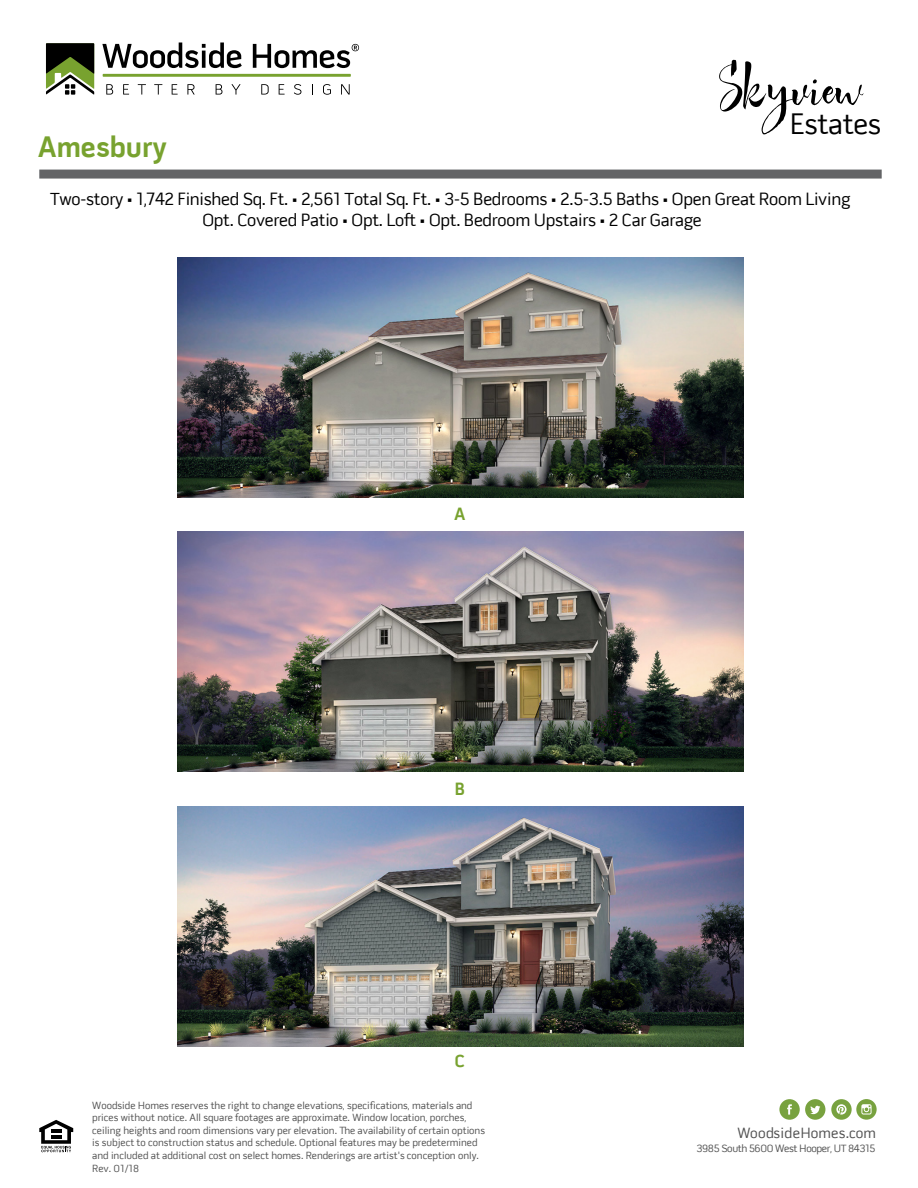
<style>
.page{position:relative;width:918px;height:1188px;background:#fff}
.page>*{position:absolute;margin:0;border:0;box-sizing:border-box;transform-origin:0 0}
.t1{font:75px "Despeinada";color:#000}
.t2{font:700 30px "Pill Gothic 600 mg";color:#78a22f}
.t3{font:30px "Pill Gothic 600 mg";letter-spacing:-.015em;color:#000}
.t4{font:18px/21.6px "Pill Gothic 600 mg";letter-spacing:-.015em;color:#000;text-align:center}
.t5{font:700 18px "Pill Gothic 600 mg";color:#78a22f}
.t6{font:15px "Pill Gothic 600 mg";letter-spacing:.02em;color:#515151}
.t7{font:10.8px "Pill Gothic 600 mg";letter-spacing:-.035em;color:#515151}
.t8{font:10.5px/12.6px "Pill Gothic 600 mg";color:#515151}
</style>
<div class="page">
<svg style="left:39px;top:1120px;width:34px;height:32px"></svg>
<hr style="left:51px;top:1135px;width:10px;height:4px;background:#000">
<div style="left:39px;top:170px;width:843px;height:9px;background:#636466"></div>
<hr style="left:103px;top:74px;width:248px;height:3px;background:#78a22f">
<svg style="left:46px;top:43px;width:48px;height:52px"></svg>
<svg style="left:102px;top:43px;width:140px;height:25px"></svg>
<svg style="left:106px;top:84px;width:7px;height:11px"></svg>
<svg style="left:123px;top:84px;width:6px;height:11px"></svg>
<svg style="left:138px;top:84px;width:8px;height:11px"></svg>
<svg style="left:154px;top:84px;width:8px;height:11px"></svg>
<svg style="left:172px;top:84px;width:6px;height:11px"></svg>
<svg style="left:187px;top:84px;width:8px;height:11px"></svg>
<svg style="left:216px;top:84px;width:6px;height:11px"></svg>
<svg style="left:231px;top:84px;width:10px;height:11px"></svg>
<svg style="left:261px;top:84px;width:8px;height:11px"></svg>
<svg style="left:279px;top:84px;width:6px;height:11px"></svg>
<svg style="left:294px;top:84px;width:7px;height:11px"></svg>
<svg style="left:323px;top:84px;width:8px;height:11px"></svg>
<svg style="left:341px;top:84px;width:9px;height:11px"></svg>
<svg style="left:253px;top:44px;width:106px;height:24px"></svg>
<img style="left:177px;top:258px;width:566px;height:240px">
<img style="left:177px;top:531px;width:566px;height:240px">
<img style="left:177px;top:806px;width:566px;height:240px">
<div style="left:779px;top:1099px;width:21px;height:21px;background:#78a23f;border-radius:50%"></div>
<svg style="left:787px;top:1104px;width:5px;height:11px"></svg>
<div style="left:805px;top:1099px;width:20px;height:21px;background:#78a23f;border-radius:50%"></div>
<svg style="left:810px;top:1106px;width:10px;height:8px"></svg>
<div style="left:831px;top:1099px;width:21px;height:21px;background:#78a23f;border-radius:50%"></div>
<svg style="left:836px;top:1104px;width:11px;height:11px"></svg>
<div style="left:856px;top:1099px;width:21px;height:21px;background:#78a23f;border-radius:50%"></div>
<svg style="left:861px;top:1104px;width:11px;height:11px"></svg>
<h2 class="t2" style="left:38px;top:128px;width:131px">Amesbury</h2>
<h1 class="t1" style="left:719px;top:52px;width:146px">Skyview</h1>
<h2 class="t3" style="left:790px;top:106px;width:93px">Estates</h2>
<h3 class="t4" style="left:50px;top:188px;width:802px">Two-story • 1,742 Finished Sq. Ft. • 2,561 Total Sq. Ft. • 3-5 Bedrooms • 2.5-3.5 Baths • Open Great Room Living<br>Opt. Covered Patio • Opt. Loft • Opt. Bedroom Upstairs • 2 Car Garage</h3>
<h3 class="t5" style="left:454px;top:502px;width:13px">A</h3>
<h3 class="t5" style="left:455px;top:778px;width:12px">B</h3>
<h3 class="t5" style="left:455px;top:1050px;width:12px">C</h3>
<p class="t8" style="left:92px;top:1099px;width:394px">Woodside Homes reserves the right to change elevations, specifications, materials and prices without notice. All square footages are approximate. Window location, porches, ceiling heights and room dimensions vary per elevation. The availability of certain options is subject to construction status and schedule. Optional features may be predetermined and included at additional cost on select homes. Renderings are artist's conception only.<br>Rev. 01/18</p>
<h3 class="t6" style="left:738px;top:1124px;width:140px">WoodsideHomes.com</h3>
<p class="t7" style="left:697px;top:1142px;width:180px">3985 South 5600 West Hooper, UT 84315</p>
</div>
